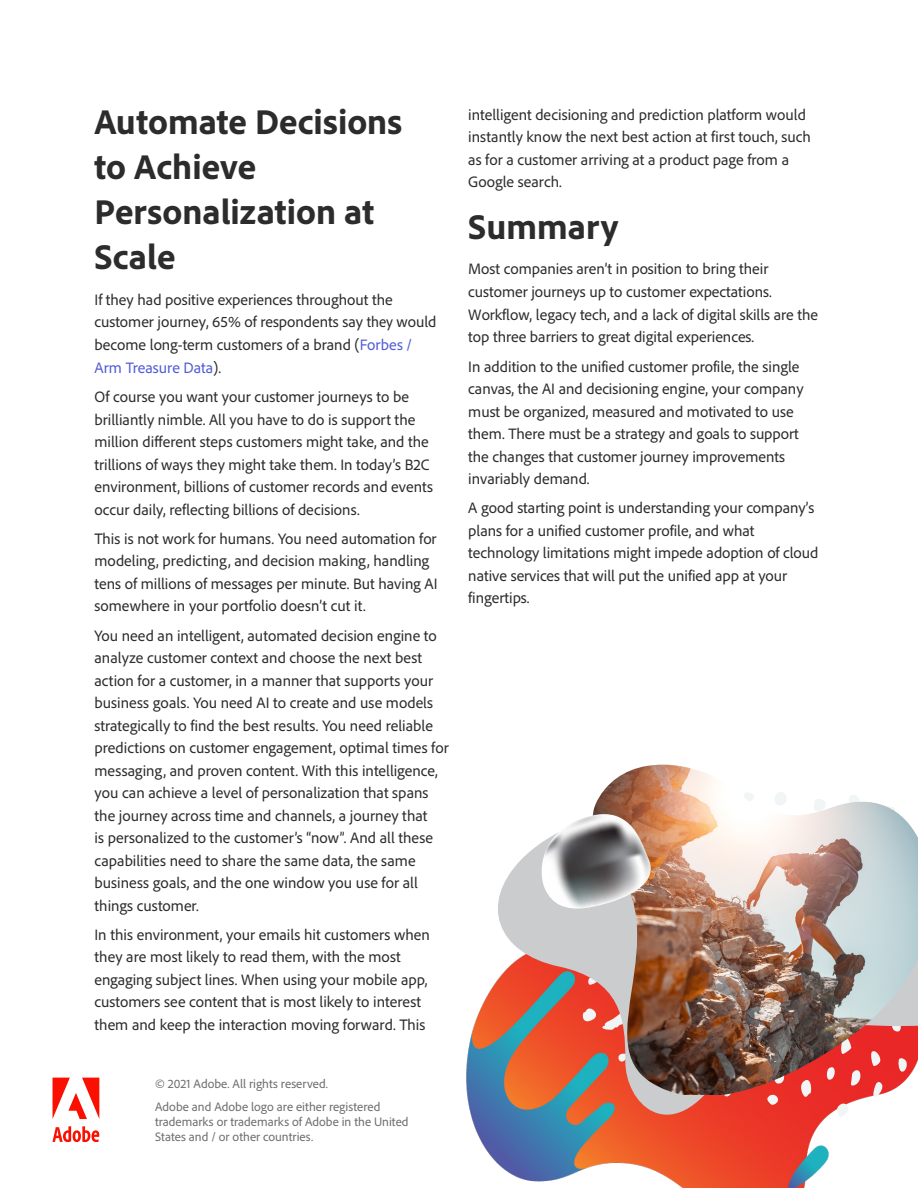
<style>
.page{position:relative;width:918px;height:1188px;background:#fff}
.page>*{position:absolute;margin:0;border:0;box-sizing:border-box;transform-origin:0 0}
.t1{font:800 36px/45px "Adobe Clean";color:#2c2c2c}
.t2{font:15.75px/22.5px "Adobe Clean";color:#2c2c2c}
.t3{font:12.75px/22.5px "Adobe Clean";color:#6e6e6e}
.s1{font-stretch:semi-condensed}
.s2{color:#4f5cd6}
</style>
<div class="page">
<svg style="left:53px;top:1078px;width:46px;height:41px"></svg>
<svg style="left:52px;top:1126px;width:47px;height:16px"></svg>
<img style="left:466px;top:1015px;width:363px;height:173px">
<svg style="left:478px;top:843px;width:399px;height:304px"></svg>
<img style="left:591px;top:765px;width:327px;height:330px">
<img style="left:541px;top:814px;width:110px;height:95px">
<h1 class="t1" style="left:94px;top:98px;width:309px">Automate Decisions to Achieve<br>Personalization at<br>Scale</h1>
<p class="t2" style="left:94px;top:289px;width:343px;line-height:21.5px">If they had positive experiences throughout the customer journey, 65% of respondents say <span class="s1">they</span> would</p>
<p class="t2" style="left:94px;top:333px;width:319px">become long-term customers of a brand (<span class="s2">Forbes /<br>Arm Treasure Data</span>).</p>
<p class="t2" style="left:94px;top:385px;width:340px">Of course you want your customer journeys to be brilliantly nimble. All you have to do is support the million different steps customers might take, and the trillions of ways they might take them. In today’s B2C environment, billions of customer records and events occur daily, reflecting billions of decisions.</p>
<p class="t2" style="left:94px;top:527px;width:345px">This is not work for humans. You need automation for modeling, predicting, and decision making, handling tens of millions of messages per minute. But having AI somewhere in your portfolio doesn’t cut it.</p>
<p class="t2" style="left:94px;top:624px;width:356px">You need an intelligent, automated decision engine to analyze customer context and choose the next best action for a customer, in a manner that supports your business goals. You need AI to create and use models strategically to find the best results. You need reliable predictions on customer engagement, optimal times for messaging, and proven content. With this intelligence, you can achieve a level of personalization that spans the journey across time and channels, a journey that<br>is personalized to the customer’s “now”. And all these capabilities need to share the same data, the same business goals, and the one window you use for all things customer.</p>
<p class="t2" style="left:94px;top:923px;width:337px">In this environment, your emails hit customers when they are most likely to read them, with the most engaging subject lines. When using your mobile app, customers see content that is most likely to interest them and keep the interaction moving forward. This</p>
<p class="t3" style="left:155px;top:1072px;width:227px">© 2021 Adobe. All rights reserved.<br>Adobe and Adobe logo are either registered</p>
<p class="t3" style="left:155px;top:1114px;width:255px;line-height:15.3px">trademarks or trademarks of Adobe in the United<br>States and / or other countries.</p>
<p class="t2" style="left:468px;top:103px;width:344px">intelligent decisioning and prediction platform would instantly know the next best action at first touch, such as for a customer arriving at a product page from a Google search.</p>
<h1 class="t1" style="left:468px;top:203px;width:152px">Summary</h1>
<p class="t2" style="left:468px;top:256px;width:351px;line-height:23px">Most companies aren’t in position to bring their customer journeys up to customer expectations.<br>Workflow, legacy tech, and a lack of digital skills are the top three barriers to great digital experiences.</p>
<p class="t2" style="left:468px;top:354px;width:337px">In addition to the unified customer profile, the single canvas, the AI and decisioning engine, your company must be organized, measured and motivated to use them. There must be a strategy and goals to support the changes that customer journey improvements invariably demand.</p>
<p class="t2" style="left:468px;top:496px;width:352px">A good starting point is understanding your company’s plans for a unified customer profile, and what technology limitations might impede adoption of cloud native services that will put the unified app at your fingertips.</p>
</div>
